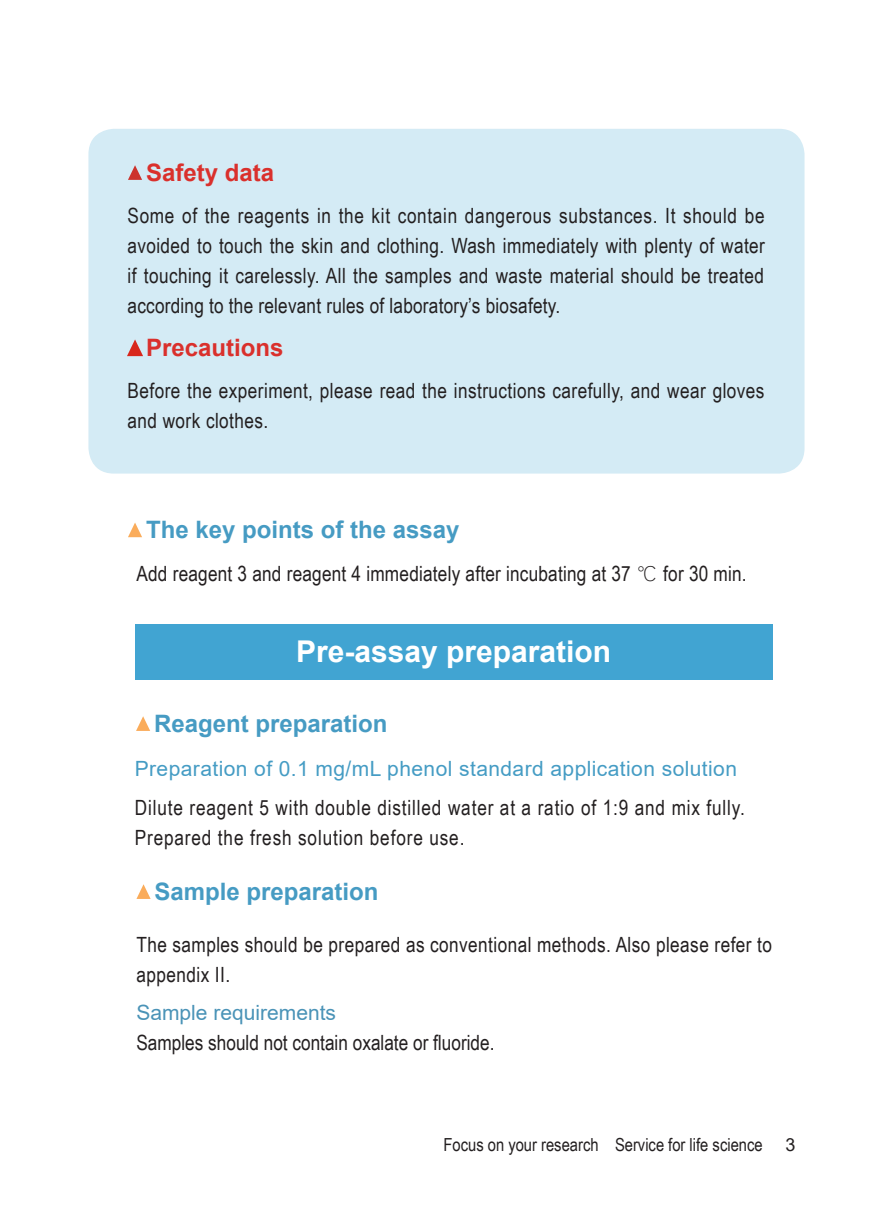
<style>
.page{position:relative;width:893px;height:1208px;background:#fff}
.page>*{position:absolute;margin:0;border:0;box-sizing:border-box;transform-origin:0 0}
.t1{font:700 30px "Arial";color:#fff}
.t2{font:700 24px "Arial";color:#469bc3}
.t3{font:700 24px "Arial";color:#da302c}
.t4{font:21px/30px "Arial Narrow";letter-spacing:.02em;color:#231f20}
.t5{font:21px/30px "Arial Narrow";letter-spacing:.04em;color:#231f20}
.t6{font:21px "Arial";letter-spacing:.02em;color:#459cc4}
.t7{font:21px "Arial Narrow";color:#231f20}
.t8{font:21px "Arial";color:#4a93b7}
.t9{font:18px "Arial Narrow";color:#231f20}
.t10{font:18px "Arial";color:#231f20}
.s1{font-family:"Deng Xian";font-weight:300}
</style>
<div class="page">
<div style="left:88px;top:129px;width:716px;height:344px;background:#d4ebf5;border-radius:26px"></div>
<svg style="left:128px;top:165px;width:14px;height:15px"></svg>
<svg style="left:127px;top:339px;width:16px;height:17px"></svg>
<svg style="left:128px;top:522px;width:14px;height:15px"></svg>
<div style="left:135px;top:624px;width:637px;height:55px;background:#41a4d2"></div>
<svg style="left:136px;top:716px;width:14px;height:15px"></svg>
<svg style="left:136px;top:884px;width:15px;height:15px"></svg>
<p class="t3" style="left:146px;top:156px;width:130px">Safety data</p>
<p class="t4" style="left:128px;top:200px;width:639px;text-align:justify">Some of the reagents in the kit contain dangerous substances. It should be avoided to touch the skin and clothing. Wash immediately with plenty of water if touching it carelessly. All the samples and waste material should be treated according to the relevant rules of laboratory’s biosafety.</p>
<p class="t3" style="left:146px;top:331px;width:139px">Precautions</p>
<p class="t4" style="left:128px;top:375px;width:638px">Before the experiment, please read the instructions carefully, and wear gloves and work clothes.</p>
<p class="t2" style="left:146px;top:513px;width:315px">The key points of the assay</p>
<p class="t4" style="left:136px;top:557px;width:612px">Add reagent 3 and reagent 4 immediately after incubating at 37 <span class="s1">℃</span> for 30 min.</p>
<p class="t1" style="left:296px;top:631px;width:317px">Pre-assay preparation</p>
<p class="t2" style="left:154px;top:707px;width:235px">Reagent preparation</p>
<p class="t6" style="left:135px;top:754px;width:604px">Preparation of 0.1 mg/mL phenol standard application solution</p>
<p class="t5" style="left:135px;top:791px;width:612px">Dilute reagent 5 with double distilled water at a ratio of 1:9 and mix fully.<br>Prepared the fresh solution before use.</p>
<p class="t2" style="left:155px;top:875px;width:226px">Sample preparation</p>
<p class="t4" style="left:136px;top:928px;width:637px">The samples should be prepared as conventional methods. Also please refer to appendix II.</p>
<p class="t8" style="left:136px;top:998px;width:201px">Sample requirements</p>
<p class="t7" style="left:136px;top:1027px;width:360px">Samples should not contain oxalate or fluoride.</p>
<p class="t9" style="left:443px;top:1131px;width:321px">Focus on your research Service for life science</p>
<p class="t10" style="left:785px;top:1132px;width:12px">3</p>
</div>
